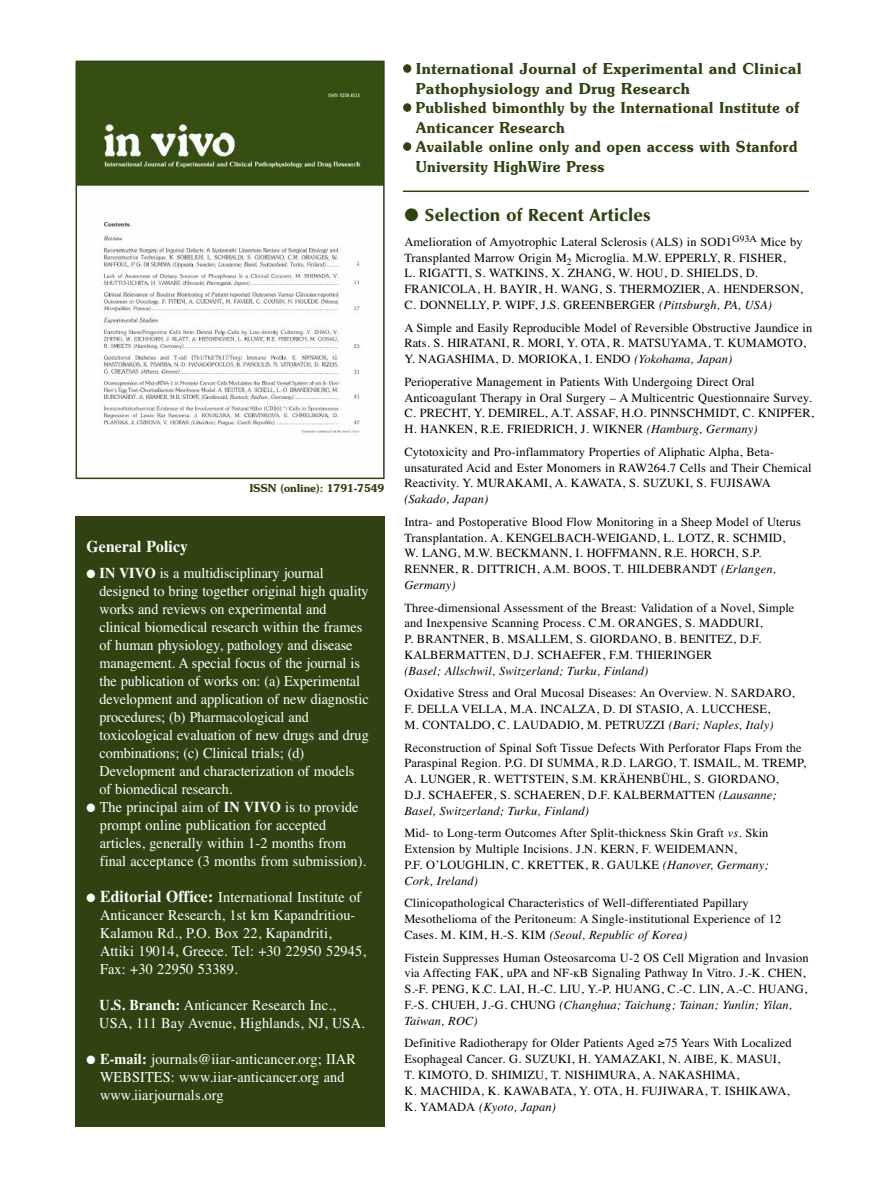
<style>
.page{position:relative;width:893px;height:1191px;background:#fff}
.page>*{position:absolute;margin:0;border:0;box-sizing:border-box;transform-origin:0 0}
.t1{font:18px "UB Optima Bold";letter-spacing:.01em;color:#304212}
.t2{font:16.5px/19.5px "UB Souvenir Bold";letter-spacing:.01em;color:#304212;scale:.95 1}
.t3{font:16.5px/19.5px "UB Souvenir Bold";letter-spacing:.01em;color:#304212}
.t4{font:700 16.5px "Times";letter-spacing:.01em;color:#fff;scale:.95 1}
.t5{font:15px/18px "Times";letter-spacing:-.005em;color:#fff;scale:.95 1}
.t6{font:12.45px/15.9px "Times";letter-spacing:.01em;color:#000}
.t7{font:italic 12.45px "Times";letter-spacing:.01em;color:#000}
.t8{font:12px "UB Souvenir Bold";letter-spacing:-.015em;color:#304212}
.s1{font-weight:700}
.s2{font-weight:700;font-size:16.5px}
.s3{font-style:italic}
</style>
<div class="page">
<div style="left:76px;top:517px;width:309px;height:610px;background:#304212"></div>
<img style="left:79px;top:64px;width:303px;height:371px">
<div style="left:76px;top:61px;width:309px;height:418px;border:2px solid #304212"></div>
<hr style="left:403px;top:190px;width:406px;height:2px;background:#304212">
<p class="t8" style="left:249px;top:481px;width:137px">ISSN (online): 1791-7549</p>
<h2 class="t4" style="left:87px;top:536px;width:108px">General Policy</h2>
<p class="t5" style="left:99px;top:564px;width:285px;text-indent:-13px">● <span class="s1">IN VIVO</span> is a multidisciplinary journal designed to bring together original high quality works and reviews on experimental and clinical biomedical research within the frames of human physiology, pathology and disease management. A special focus of the journal is the publication of works on: (a) Experimental development and application of new diagnostic procedures; (b) Pharmacological and toxicological evaluation of new drugs and drug combinations; (c) Clinical trials; (d)<br>Development and characterization of models of biomedical research.</p>
<p class="t5" style="left:100px;top:798px;width:282px;text-indent:-13px">● The principal aim of <span class="s1">IN VIVO</span> is to provide prompt online publication for accepted articles, generally within 1-2 months from final acceptance (3 months from submission).</p>
<p class="t5" style="left:100px;top:888px;width:281px;text-indent:-13px">● <span class="s2">Editorial Office:</span> International Institute of Anticancer Research, 1st km Kapandritiou-Kalamou Rd., P.O. Box 22, Kapandriti, Attiki 19014, Greece. Tel: +30 22950 52945, Fax: +30 22950 53389.</p>
<p class="t5" style="left:99px;top:996px;width:281px"><span class="s1">U.S. Branch:</span> Anticancer Research Inc.,<br>USA, 111 Bay Avenue, Highlands, NJ, USA.</p>
<p class="t5" style="left:100px;top:1050px;width:271px;text-indent:-13px">● <span class="s1">E-mail:</span> journals@iiar-anticancer.org; IIAR<br>WEBSITES: www.iiar-anticancer.org and www.iiarjournals.org</p>
<h2 class="t3" style="left:416px;top:59px;width:387px;text-indent:-13px">● International Journal of Experimental and Clinical<br>Pathophysiology and Drug Research</h2>
<h2 class="t2" style="left:416px;top:98px;width:405px;text-indent:-13px">● Published bimonthly by the International Institute of<br>Anticancer Research</h2>
<h2 class="t2" style="left:416px;top:137px;width:403px;text-indent:-13px">● Available online only and open access with Stanford<br>University HighWire Press</h2>
<h1 class="t1" style="left:404px;top:205px;width:248px">● Selection of Recent Articles</h1>
<p class="t6" style="left:404px;top:233px;width:400px">Amelioration of Amyotrophic Lateral Sclerosis (ALS) in SOD1<sup>G93A</sup> Mice by Transplanted Marrow Origin M<sub>2</sub> Microglia. M.W. EPPERLY, R. FISHER,<br>L. RIGATTI, S. WATKINS, X. ZHANG, W. HOU, D. SHIELDS, D.<br>FRANICOLA, H. BAYIR, H. WANG, S. THERMOZIER, A. HENDERSON, C. DONNELLY, P. WIPF, J.S. GREENBERGER <span class="s3">(Pittsburgh, PA, USA)</span></p>
<p class="t6" style="left:404px;top:319px;width:409px">A Simple and Easily Reproducible Model of Reversible Obstructive Jaundice in<br>Rats. S. HIRATANI, R. MORI, Y. OTA, R. MATSUYAMA, T. KUMAMOTO,<br>Y. NAGASHIMA, D. MORIOKA, I. ENDO <span class="s3">(Yokohama, Japan)</span></p>
<p class="t6" style="left:404px;top:373px;width:411px">Perioperative Management in Patients With Undergoing Direct Oral Anticoagulant Therapy in Oral Surgery – A Multicentric Questionnaire Survey.<br>C. PRECHT, Y. DEMIREL, A.T. ASSAF, H.O. PINNSCHMIDT, C. KNIPFER, H. HANKEN, R.E. FRIEDRICH, J. WIKNER <span class="s3">(Hamburg, Germany)</span></p>
<p class="t6" style="left:404px;top:443px;width:409px">Cytotoxicity and Pro-inflammatory Properties of Aliphatic Alpha, Beta&shy;unsaturated Acid and Ester Monomers in RAW264.7 Cells and Their Chemical<br>Reactivity. Y. MURAKAMI, A. KAWATA, S. SUZUKI, S. FUJISAWA</p>
<p class="t7" style="left:404px;top:492px;width:85px">(Sakado, Japan)</p>
<p class="t6" style="left:404px;top:513px;width:398px">Intra- and Postoperative Blood Flow Monitoring in a Sheep Model of Uterus Transplantation. A. KENGELBACH-WEIGAND, L. LOTZ, R. SCHMID, W. LANG, M.W. BECKMANN, I. HOFFMANN, R.E. HORCH, S.P.<br>RENNER, R. DITTRICH, A.M. BOOS, T. HILDEBRANDT <span class="s3">(Erlangen, Germany)</span></p>
<p class="t6" style="left:404px;top:599px;width:392px">Three-dimensional Assessment of the Breast: Validation of a Novel, Simple and Inexpensive Scanning Process. C.M. ORANGES, S. MADDURI,<br>P. BRANTNER, B. MSALLEM, S. GIORDANO, B. BENITEZ, D.F.<br>KALBERMATTEN, D.J. SCHAEFER, F.M. THIERINGER</p>
<p class="t7" style="left:404px;top:663px;width:246px">(Basel; Allschwil, Switzerland; Turku, Finland)</p>
<p class="t6" style="left:404px;top:685px;width:392px">Oxidative Stress and Oral Mucosal Diseases: An Overview. N. SARDARO,<br>F. DELLA VELLA, M.A. INCALZA, D. DI STASIO, A. LUCCHESE,<br>M. CONTALDO, C. LAUDADIO, M. PETRUZZI <span class="s3">(Bari; Naples, Italy)</span></p>
<p class="t6" style="left:404px;top:739px;width:403px">Reconstruction of Spinal Soft Tissue Defects With Perforator Flaps From the Paraspinal Region. P.G. DI SUMMA, R.D. LARGO, T. ISMAIL, M. TREMP, A. LUNGER, R. WETTSTEIN, S.M. KRÄHENBÜHL, S. GIORDANO,<br>D.J. SCHAEFER, S. SCHAEREN, D.F. KALBERMATTEN <span class="s3">(Lausanne; Basel, Switzerland; Turku, Finland)</span></p>
<p class="t6" style="left:404px;top:825px;width:366px">Mid- to Long-term Outcomes After Split-thickness Skin Graft <span class="s3">vs</span>. Skin Extension by Multiple Incisions. J.N. KERN, F. WEIDEMANN,<br>P.F. O’LOUGHLIN, C. KRETTEK, R. GAULKE <span class="s3">(Hanover, Germany; Cork, Ireland)</span></p>
<p class="t6" style="left:404px;top:895px;width:379px">Clinicopathological Characteristics of Well-differentiated Papillary<br>Mesothelioma of the Peritoneum: A Single-institutional Experience of 12<br>Cases. M. KIM, H.-S. KIM <span class="s3">(Seoul, Republic of Korea)</span></p>
<p class="t6" style="left:404px;top:949px;width:406px">Fistein Suppresses Human Osteosarcoma U-2 OS Cell Migration and Invasion via Affecting FAK, uPA and NF-ĸB Signaling Pathway In Vitro. J.-K. CHEN, S.-F. PENG, K.C. LAI, H.-C. LIU, Y.-P. HUANG, C.-C. LIN, A.-C. HUANG, F.-S. CHUEH, J.-G. CHUNG <span class="s3">(Changhua; Taichung; Tainan; Yunlin; Yilan, Taiwan, ROC)</span></p>
<p class="t6" style="left:404px;top:1035px;width:389px">Definitive Radiotherapy for Older Patients Aged ≥75 Years With Localized Esophageal Cancer. G. SUZUKI, H. YAMAZAKI, N. AIBE, K. MASUI, T. KIMOTO, D. SHIMIZU, T. NISHIMURA, A. NAKASHIMA,<br>K. MACHIDA, K. KAWABATA, Y. OTA, H. FUJIWARA, T. ISHIKAWA, K. YAMADA <span class="s3">(Kyoto, Japan)</span></p>
</div>
